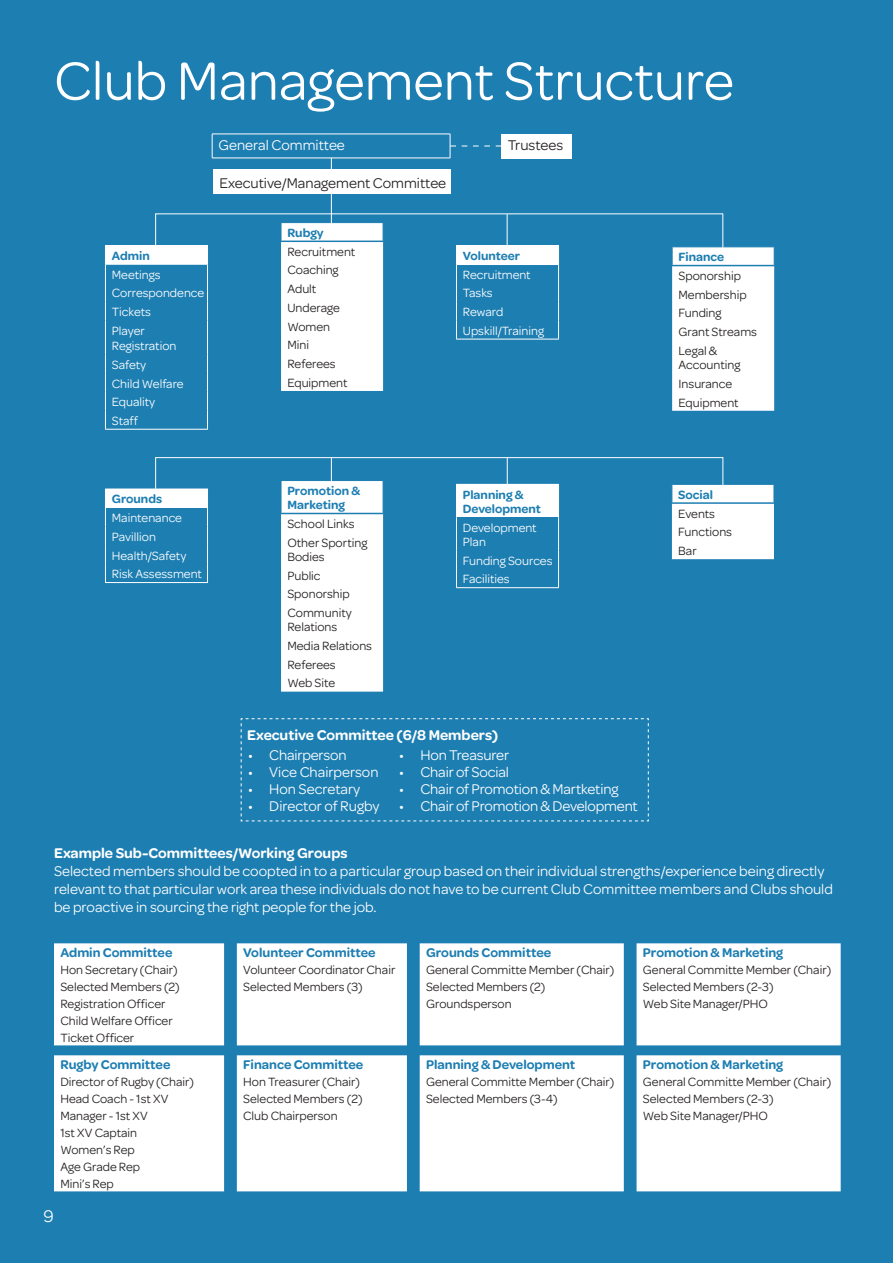
<style>
.page{position:relative;width:893px;height:1263px;background:#1d7eb2}
.page>*{position:absolute;margin:0;border:0;box-sizing:border-box;transform-origin:0 0}
.sub_heading{font:57px "Omnes";color:#fff}
.heading_style{font:18px "Omnes";color:#fff}
.body_copy{font:15px/18px "Omnes";color:#fff}
.sub_heading-2{font:600 15px "Omnes";color:#fff}
.t1{font:15px "Omnes";color:#231f20}
.t2{font:600 13.5px "Omnes";color:#1d7eb2}
.t3{font:12.75px "Omnes";color:#231f20}
.t4{font:12.75px/14.2px "Omnes";color:#fff}
.t5{font:600 12.75px "Omnes";color:#1d7eb2}
</style>
<div class="page">
<div style="left:54px;top:943px;width:787px;height:102px;background:#fff"></div>
<div style="left:54px;top:1055px;width:787px;height:136px;background:#fff"></div>
<svg style="left:240px;top:718px;width:409px;height:104px"></svg>
<div style="left:501px;top:134px;width:71px;height:24px;background:#fff"></div>
<div style="left:105px;top:246px;width:103px;height:18px;background:#fff"></div>
<hr style="left:105px;top:320px;width:1px;height:34px;background:#fff">
<svg style="left:105px;top:354px;width:1px;height:75px"></svg>
<hr style="left:105px;top:429px;width:103px;height:1px;background:#fff">
<hr style="left:105px;top:245px;width:103px;height:1px;background:#fff">
<svg style="left:105px;top:264px;width:1px;height:56px"></svg>
<hr style="left:106px;top:264px;width:101px;height:1px;background:#fff">
<hr style="left:331px;top:158px;width:1px;height:71px;background:#fff">
<svg style="left:155px;top:213px;width:620px;height:216px"></svg>
<hr style="left:672px;top:265px;width:103px;height:1px;background:#1d7eb2">
<hr style="left:722px;top:214px;width:1px;height:34px;background:#fff">
<div style="left:213px;top:170px;width:238px;height:24px;background:#fff"></div>
<hr style="left:213px;top:169px;width:238px;height:1px;background:#fff">
<div style="left:105px;top:489px;width:103px;height:19px;background:#fff"></div>
<hr style="left:105px;top:582px;width:103px;height:1px;background:#fff">
<svg style="left:105px;top:508px;width:1px;height:74px"></svg>
<svg style="left:207px;top:508px;width:1px;height:74px"></svg>
<svg style="left:281px;top:459px;width:102px;height:233px;background:#e7f1f6"></svg>
<div style="left:671px;top:484px;width:103px;height:75px;background:#fff"></div>
<hr style="left:671px;top:502px;width:103px;height:2px;background:#1d7eb2">
<div style="left:155px;top:457px;width:568px;height:32px;border:1px solid #fff"></div>
<div style="left:456px;top:484px;width:102px;height:33px;background:#fff"></div>
<hr style="left:456px;top:517px;width:1px;height:33px;background:#fff">
<hr style="left:558px;top:517px;width:1px;height:33px;background:#fff">
<svg style="left:456px;top:550px;width:1px;height:37px"></svg>
<svg style="left:558px;top:550px;width:1px;height:37px"></svg>
<hr style="left:456px;top:587px;width:103px;height:1px;background:#fff">
<hr style="left:456px;top:484px;width:103px;height:1px;background:#fff">
<hr style="left:558px;top:485px;width:1px;height:32px;background:#fff">
<hr style="left:507px;top:458px;width:1px;height:31px;background:#fff">
<hr style="left:212px;top:134px;width:238px;height:1px;background:#fff">
<svg style="left:212px;top:134px;width:1px;height:24px"></svg>
<hr style="left:212px;top:158px;width:238px;height:1px;background:#fff">
<svg style="left:450px;top:134px;width:51px;height:24px"></svg>
<p class="sub_heading" style="left:54px;top:49px;width:682px">Club Management Structure</p>
<p class="t5" style="left:112px;top:249px;width:39px">Admin</p>
<p class="t4" style="left:112px;top:267px;width:50px">Meetings</p>
<p class="t4" style="left:112px;top:286px;width:94px">Correspondence</p>
<p class="t4" style="left:112px;top:305px;width:41px">Tickets</p>
<p class="t4" style="left:112px;top:323px;width:35px">Player</p>
<p class="t4" style="left:112px;top:339px;width:66px">Registration</p>
<p class="t4" style="left:112px;top:357px;width:36px">Safety</p>
<p class="t4" style="left:112px;top:376px;width:73px">Child Welfare</p>
<p class="t4" style="left:112px;top:395px;width:45px">Equality</p>
<p class="t4" style="left:112px;top:414px;width:28px">Staff</p>
<p class="body_copy" style="left:219px;top:136px;width:128px">General Committee</p>
<p class="t1" style="left:219px;top:174px;width:228px">Executive/Management Committee</p>
<p class="t5" style="left:287px;top:226px;width:38px">Rubgy</p>
<p class="t3" style="left:287px;top:244px;width:69px">Recruitment</p>
<p class="t3" style="left:287px;top:263px;width:53px">Coaching</p>
<p class="t3" style="left:287px;top:282px;width:30px">Adult</p>
<p class="t3" style="left:287px;top:301px;width:54px">Underage</p>
<p class="t3" style="left:287px;top:319px;width:44px">Women</p>
<p class="t3" style="left:287px;top:338px;width:23px">Mini</p>
<p class="t3" style="left:287px;top:357px;width:50px">Referees</p>
<p class="t3" style="left:287px;top:375px;width:62px">Equipment</p>
<p class="t1" style="left:508px;top:137px;width:57px">Trustees</p>
<p class="t5" style="left:463px;top:249px;width:59px">Volunteer</p>
<p class="t4" style="left:463px;top:267px;width:69px">Recruitment</p>
<p class="t4" style="left:463px;top:286px;width:31px">Tasks</p>
<p class="t4" style="left:463px;top:305px;width:42px">Reward</p>
<p class="t4" style="left:463px;top:323px;width:83px">Upskill/Training</p>
<p class="t5" style="left:112px;top:492px;width:52px">Grounds</p>
<p class="t4" style="left:112px;top:511px;width:72px">Maintenance</p>
<p class="t4" style="left:112px;top:529px;width:46px">Pavillion</p>
<p class="t4" style="left:112px;top:548px;width:76px">Health/Safety</p>
<p class="t4" style="left:112px;top:567px;width:92px">Risk Assessment</p>
<p class="t5" style="left:287px;top:483px;width:74px">Promotion &amp;</p>
<p class="t5" style="left:287px;top:498px;width:59px">Marketing</p>
<p class="t3" style="left:287px;top:517px;width:69px">School Links</p>
<p class="t3" style="left:287px;top:535px;width:82px">Other Sporting</p>
<p class="t3" style="left:287px;top:550px;width:39px">Bodies</p>
<p class="t3" style="left:287px;top:568px;width:35px">Public</p>
<p class="t3" style="left:287px;top:587px;width:64px">Sponorship</p>
<p class="t3" style="left:287px;top:606px;width:66px">Community</p>
<p class="t3" style="left:287px;top:620px;width:51px">Relations</p>
<p class="t3" style="left:287px;top:639px;width:86px">Media Relations</p>
<p class="t3" style="left:287px;top:657px;width:50px">Referees</p>
<p class="t3" style="left:287px;top:676px;width:49px">Web Site</p>
<p class="t5" style="left:463px;top:487px;width:62px">Planning &amp;</p>
<p class="t5" style="left:463px;top:502px;width:80px">Development</p>
<p class="t4" style="left:463px;top:520px;width:75px">Development<br>Plan</p>
<p class="t4" style="left:463px;top:553px;width:91px">Funding Sources</p>
<p class="t4" style="left:463px;top:572px;width:48px">Facilities</p>
<p class="sub_heading-2" style="left:247px;top:726px;width:253px">Executive Committee (6/8 Members)</p>
<p class="body_copy" style="left:248px;top:746px;width:100px">• Chairperson</p>
<p class="body_copy" style="left:399px;top:746px;width:111px">• Hon Treasurer</p>
<p class="body_copy" style="left:248px;top:763px;width:132px">• Vice Chairperson</p>
<p class="body_copy" style="left:399px;top:763px;width:111px">• Chair of Social</p>
<p class="body_copy" style="left:248px;top:780px;width:114px">• Hon Secretary</p>
<p class="body_copy" style="left:399px;top:780px;width:221px">• Chair of Promotion &amp; Martketing</p>
<p class="body_copy" style="left:248px;top:797px;width:133px">• Director of Rugby</p>
<p class="body_copy" style="left:399px;top:797px;width:240px">• Chair of Promotion &amp; Development</p>
<p class="t5" style="left:678px;top:250px;width:47px">Finance</p>
<p class="t3" style="left:678px;top:269px;width:64px">Sponorship</p>
<p class="t3" style="left:678px;top:287px;width:70px">Membership</p>
<p class="t3" style="left:678px;top:306px;width:45px">Funding</p>
<p class="t3" style="left:678px;top:325px;width:80px">Grant Streams</p>
<p class="t3" style="left:678px;top:343px;width:40px">Legal &amp;</p>
<p class="t3" style="left:678px;top:358px;width:63px">Accounting</p>
<p class="t3" style="left:678px;top:376px;width:55px">Insurance</p>
<p class="t3" style="left:678px;top:395px;width:62px">Equipment</p>
<p class="t5" style="left:678px;top:487px;width:36px">Social</p>
<p class="t3" style="left:678px;top:506px;width:38px">Events</p>
<p class="t3" style="left:678px;top:525px;width:55px">Functions</p>
<p class="t3" style="left:678px;top:544px;width:20px">Bar</p>
<p class="sub_heading-2" style="left:54px;top:845px;width:295px">Example Sub-Committees/Working Groups</p>
<p class="body_copy" style="left:54px;top:862px;width:780px">Selected members should be coopted in to a particular group based on their individual strengths/experience being directly relevant to that particular work area these individuals do not have to be current Club Committee members and Clubs should be proactive in sourcing the right people for the job.</p>
<p class="t2" style="left:60px;top:945px;width:114px">Admin Committee</p>
<p class="t2" style="left:243px;top:945px;width:134px">Volunteer Committee</p>
<p class="t2" style="left:426px;top:945px;width:127px">Grounds Committee</p>
<p class="t2" style="left:643px;top:945px;width:142px">Promotion &amp; Marketing</p>
<p class="t3" style="left:60px;top:963px;width:119px">Hon Secretary (Chair)</p>
<p class="t3" style="left:243px;top:963px;width:154px">Volunteer Coordinator Chair</p>
<p class="t3" style="left:426px;top:963px;width:190px">General Committe Member (Chair)</p>
<p class="t3" style="left:643px;top:963px;width:190px">General Committe Member (Chair)</p>
<p class="t3" style="left:60px;top:980px;width:121px">Selected Members (2)</p>
<p class="t3" style="left:243px;top:980px;width:121px">Selected Members (3)</p>
<p class="t3" style="left:426px;top:980px;width:121px">Selected Members (2)</p>
<p class="t3" style="left:643px;top:980px;width:132px">Selected Members (2-3)</p>
<p class="t3" style="left:60px;top:997px;width:107px">Registration Officer</p>
<p class="t3" style="left:426px;top:997px;width:87px">Groundsperson</p>
<p class="t3" style="left:643px;top:997px;width:126px">Web Site Manager/PHO</p>
<p class="t3" style="left:60px;top:1014px;width:114px">Child Welfare Officer</p>
<p class="t3" style="left:60px;top:1031px;width:75px">Ticket Officer</p>
<p class="t2" style="left:60px;top:1057px;width:112px">Rugby Committee</p>
<p class="t2" style="left:243px;top:1057px;width:122px">Finance Committee</p>
<p class="t2" style="left:426px;top:1057px;width:151px">Planning &amp; Development</p>
<p class="t2" style="left:643px;top:1057px;width:142px">Promotion &amp; Marketing</p>
<p class="t3" style="left:60px;top:1074px;width:135px">Director of Rugby (Chair)</p>
<p class="t3" style="left:243px;top:1074px;width:118px">Hon Treasurer (Chair)</p>
<p class="t3" style="left:426px;top:1074px;width:190px">General Committe Member (Chair)</p>
<p class="t3" style="left:643px;top:1074px;width:190px">General Committe Member (Chair)</p>
<p class="t3" style="left:60px;top:1091px;width:110px">Head Coach - 1st XV</p>
<p class="t3" style="left:243px;top:1091px;width:121px">Selected Members (2)</p>
<p class="t3" style="left:426px;top:1091px;width:133px">Selected Members (3-4)</p>
<p class="t3" style="left:643px;top:1091px;width:132px">Selected Members (2-3)</p>
<p class="t3" style="left:60px;top:1108px;width:89px">Manager - 1st XV</p>
<p class="t3" style="left:243px;top:1108px;width:96px">Club Chairperson</p>
<p class="t3" style="left:643px;top:1108px;width:126px">Web Site Manager/PHO</p>
<p class="t3" style="left:60px;top:1125px;width:78px">1st XV Captain</p>
<p class="t3" style="left:60px;top:1143px;width:76px">Women’s Rep</p>
<p class="t3" style="left:60px;top:1160px;width:81px">Age Grade Rep</p>
<p class="t3" style="left:60px;top:1177px;width:55px">Mini’s Rep</p>
<p class="heading_style" style="left:44px;top:1206px;width:12px">9</p>
</div>
